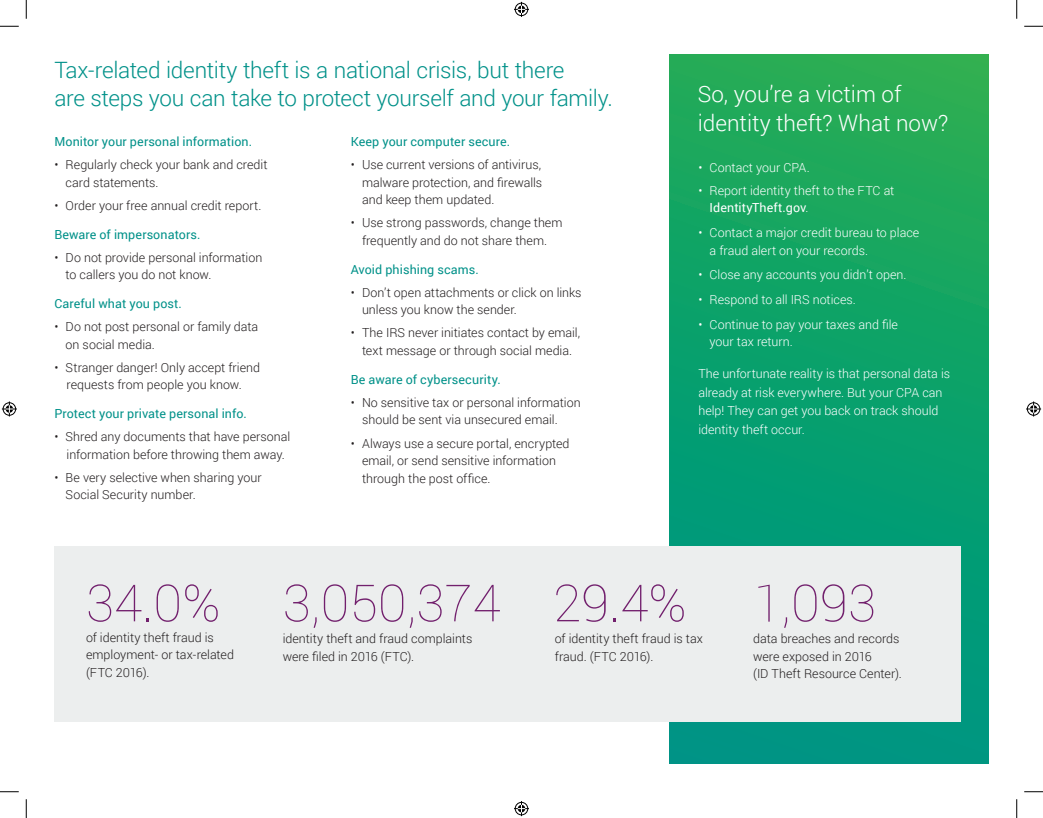
<style>
.page{position:relative;width:1043px;height:818px;background:#fff}
.page>*{position:absolute;margin:0;border:0;box-sizing:border-box;transform-origin:0 0}
.t1{font:100 51.25px "Roboto";color:#72206d}
.t2{font:300 22.5px/27.5px "Roboto";letter-spacing:-.015em;color:#009189}
.t3{font:300 22.5px/28.8px "Roboto";color:#fff}
.t4{font:300 12.5px/17.5px "Roboto";color:#231f20}
.t5{font:300 12.5px/17.5px "Roboto";color:#fff}
.t6{font:12.5px "Roboto";letter-spacing:.01em;color:#009189}
.s1{font-weight:400}
</style>
<div class="page">
<div style="left:669px;top:54px;width:319px;height:709px;background:linear-gradient(to bottom,#23ac54,#009583)"></div>
<div style="left:54px;top:546px;width:907px;height:176px;background:#eceeee"></div>
<svg style="left:0;top:25px;width:19px;height:2px"></svg>
<svg style="left:1024px;top:25px;width:18px;height:2px"></svg>
<svg style="left:0;top:791px;width:19px;height:1px"></svg>
<svg style="left:1024px;top:791px;width:18px;height:1px"></svg>
<svg style="left:25px;top:0;width:2px;height:19px"></svg>
<svg style="left:25px;top:799px;width:2px;height:19px"></svg>
<svg style="left:1016px;top:0;width:1px;height:19px"></svg>
<svg style="left:1016px;top:799px;width:1px;height:19px"></svg>
<svg style="left:514px;top:2px;width:15px;height:15px"></svg>
<svg style="left:514px;top:801px;width:15px;height:15px"></svg>
<svg style="left:2px;top:401px;width:15px;height:15px"></svg>
<svg style="left:1026px;top:401px;width:15px;height:15px"></svg>
<h2 class="t2" style="left:54px;top:55px;width:560px">Tax-related identity theft is a national crisis, but there<br>are steps you can take to protect yourself and your family.</h2>
<p class="t6" style="left:54px;top:133px;width:199px">Monitor your personal information.</p>
<p class="t4" style="left:66px;top:156px;width:203px;text-indent:-11px">• Regularly check your bank and credit card statements.</p>
<p class="t4" style="left:54px;top:196px;width:208px">• Order your free annual credit report.</p>
<p class="t6" style="left:54px;top:225px;width:147px">Beware of impersonators.</p>
<p class="t4" style="left:66px;top:248px;width:198px;text-indent:-11px">• Do not provide personal information to callers you do not know.</p>
<p class="t6" style="left:54px;top:295px;width:129px">Careful what you post.</p>
<p class="t4" style="left:66px;top:317px;width:194px;text-indent:-11px">• Do not post personal or family data on social media.</p>
<p class="t4" style="left:54px;top:358px;width:207px;text-align:center">• Stranger danger! Only accept friend requests from people you know.</p>
<p class="t6" style="left:54px;top:405px;width:194px">Protect your private personal info.</p>
<p class="t4" style="left:54px;top:427px;width:237px;text-align:center">• Shred any documents that have personal information before throwing them away.</p>
<p class="t4" style="left:66px;top:468px;width:197px;text-indent:-11px">• Be very selective when sharing your<br>Social Security number.</p>
<p class="t6" style="left:351px;top:133px;width:161px">Keep your computer secure.</p>
<p class="t4" style="left:362px;top:156px;width:182px;text-align:justify;text-indent:-11px">• Use current versions of antivirus, malware protection, and firewalls and keep them updated.</p>
<p class="t4" style="left:351px;top:214px;width:213px;text-align:center">• Use strong passwords, change them frequently and do not share them.</p>
<p class="t6" style="left:351px;top:260px;width:130px">Avoid phishing scams.</p>
<p class="t4" style="left:362px;top:283px;width:221px;text-indent:-11px">• Don’t open attachments or click on links unless you know the sender.</p>
<p class="t4" style="left:351px;top:324px;width:231px;text-align:center">• The IRS never initiates contact by email, text message or through social media.</p>
<p class="t6" style="left:351px;top:370px;width:151px">Be aware of cybersecurity.</p>
<p class="t4" style="left:362px;top:393px;width:220px;text-indent:-11px">• No sensitive tax or personal information should be sent via unsecured email.</p>
<p class="t4" style="left:362px;top:434px;width:209px;text-indent:-11px">• Always use a secure portal, encrypted email, or send sensitive information through the post office.</p>
<h2 class="t3" style="left:698px;top:79px;width:252px">So, you’re a victim of identity theft? What now?</h2>
<p class="t5" style="left:698px;top:158px;width:113px">• Contact your CPA.</p>
<p class="t5" style="left:709px;top:181px;width:186px;text-indent:-11px">• Report identity theft to the FTC at<br><span class="s1">IdentityTheft.gov</span>.</p>
<p class="t5" style="left:709px;top:223px;width:211px;text-indent:-11px">• Contact a major credit bureau to place a fraud alert on your records.</p>
<p class="t5" style="left:698px;top:266px;width:210px">• Close any accounts you didn’t open.</p>
<p class="t5" style="left:698px;top:290px;width:159px">• Respond to all IRS notices.</p>
<p class="t5" style="left:709px;top:315px;width:190px;text-indent:-11px">• Continue to pay your taxes and file your tax return.</p>
<p class="t5" style="left:698px;top:363px;width:253px;line-height:18.8px">The unfortunate reality is that personal data is already at risk everywhere. But your CPA can help! They can get you back on track should identity theft occur.</p>
<h1 class="t1" style="left:86px;top:567px;width:136px">34.0%</h1>
<p class="t4" style="left:86px;top:628px;width:149px">of identity theft fraud is employment- or tax-related (FTC 2016).</p>
<h1 class="t1" style="left:283px;top:567px;width:219px">3,050,374</h1>
<p class="t4" style="left:283px;top:629px;width:191px">identity theft and fraud complaints were filed in 2016 (FTC).</p>
<h1 class="t1" style="left:553px;top:567px;width:135px">29.4%</h1>
<p class="t4" style="left:555px;top:629px;width:150px">of identity theft fraud is tax fraud. (FTC 2016).</p>
<h1 class="t1" style="left:753px;top:567px;width:124px">1,093</h1>
<p class="t4" style="left:753px;top:629px;width:150px">data breaches and records were exposed in 2016<br>(ID Theft Resource Center).</p>
</div>
